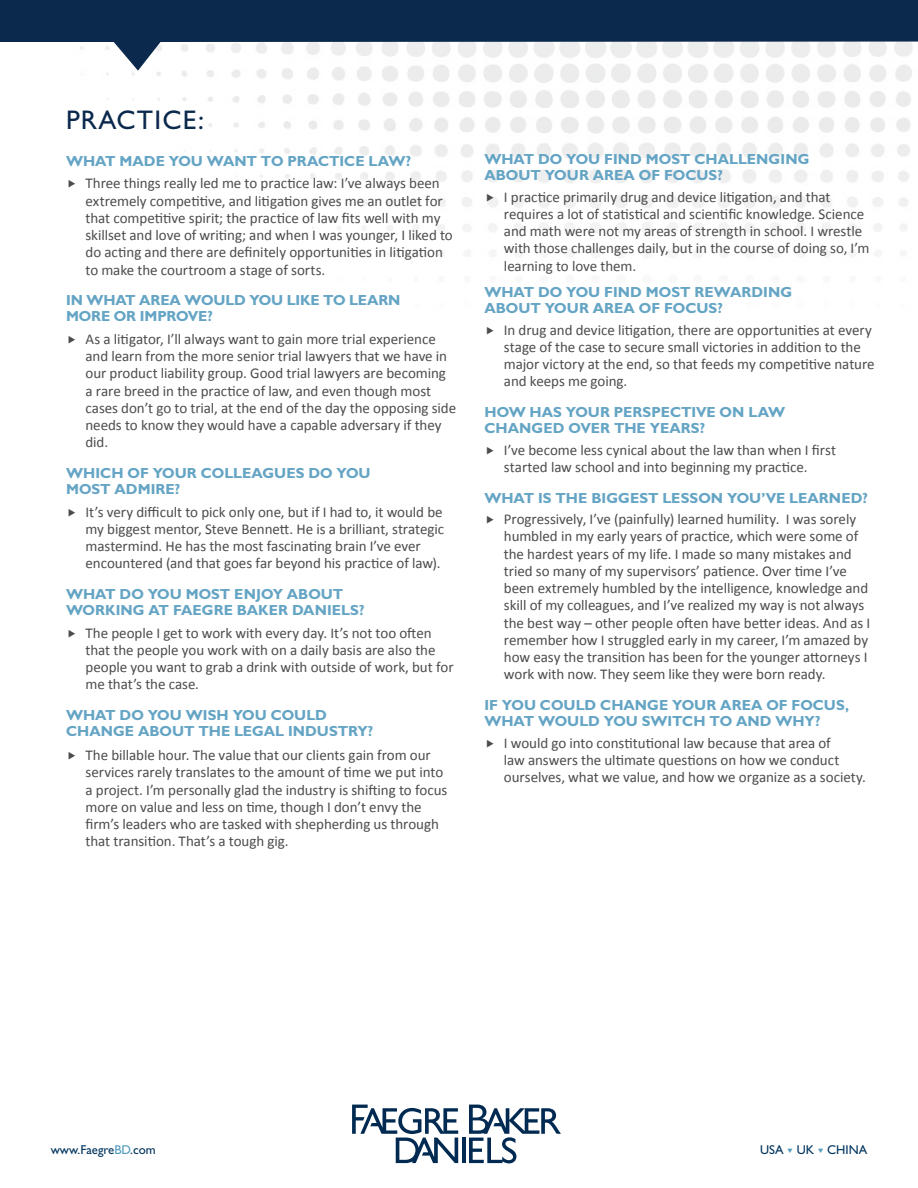
<style>
.page{position:relative;width:918px;height:1188px;background:#fff}
.page>*{position:absolute;margin:0;border:0;box-sizing:border-box;transform-origin:0 0}
.t1{font:500 27px "Gill Sans MT Std";letter-spacing:.045em;color:#0b294d}
.t2{font:15px/17.2px "Calibri";letter-spacing:-.005em;color:#4b4c4d}
.t3{font:700 14.7px/15.8px "Gill Sans MT Std";color:#64a4c4}
.t4{font:12.75px "Gill Sans";color:#00345e}
.s1{color:#529cbe}
</style>
<div class="page">
<svg style="left:0;top:0;width:918px;height:71px;fill:#0b294d"></svg>
<hr style="left:462px;top:1138px;width:3px;height:25px;background:#002a51">
<svg style="left:352px;top:1105px;width:106px;height:58px"></svg>
<svg style="left:469px;top:1105px;width:92px;height:58px"></svg>
<svg style="left:487px;top:196px;width:7px;height:5px"></svg>
<p class="t1" style="left:66px;top:104px;width:139px">PRACTICE:</p>
<p class="t3" style="left:66px;top:153px;width:347px">WHAT MADE YOU WANT TO PRACTICE LAW?</p>
<p class="t2" style="left:86px;top:175px;width:369px">Three things really led me to practice law: I’ve always been extremely competitive, and litigation gives me an outlet for that competitive spirit; the practice of law fits well with my skillset and love of writing; and when I was younger, I liked to do acting and there are definitely opportunities in litigation to make the courtroom a stage of sorts.</p>
<p class="t3" style="left:66px;top:292px;width:336px">IN WHAT AREA WOULD YOU LIKE TO LEARN<br>MORE OR IMPROVE?</p>
<p class="t2" style="left:86px;top:330px;width:372px">As a litigator, I’ll always want to gain more trial experience and learn from the more senior trial lawyers that we have in our product liability group. Good trial lawyers are becoming a rare breed in the practice of law, and even though most cases don’t go to trial, at the end of the day the opposing side needs to know they would have a capable adversary if they did.</p>
<p class="t3" style="left:66px;top:465px;width:306px">WHICH OF YOUR COLLEAGUES DO YOU<br>MOST ADMIRE?</p>
<p class="t2" style="left:86px;top:503px;width:360px">It’s very difficult to pick only one, but if I had to, it would be my biggest mentor, Steve Bennett. He is a brilliant, strategic mastermind. He has the most fascinating brain I’ve ever encountered (and that goes far beyond his practice of law).</p>
<p class="t3" style="left:66px;top:586px;width:300px">WHAT DO YOU MOST ENJOY ABOUT<br>WORKING AT FAEGRE BAKER DANIELS?</p>
<p class="t2" style="left:86px;top:624px;width:370px">The people I get to work with every day. It’s not too often that the people you work with on a daily basis are also the people you want to grab a drink with outside of work, but for me that’s the case.</p>
<p class="t3" style="left:66px;top:707px;width:309px">WHAT DO YOU WISH YOU COULD<br>CHANGE ABOUT THE LEGAL INDUSTRY?</p>
<p class="t2" style="left:86px;top:746px;width:363px">The billable hour. The value that our clients gain from our services rarely translates to the amount of time we put into a project. I’m personally glad the industry is shifting to focus more on value and less on time, though I don’t envy the firm’s leaders who are tasked with shepherding us through that transition. That’s a tough gig.</p>
<p class="t3" style="left:484px;top:151px;width:327px">WHAT DO YOU FIND MOST CHALLENGING<br>ABOUT YOUR AREA OF FOCUS?</p>
<p class="t2" style="left:504px;top:188px;width:367px">I practice primarily drug and device litigation, and that requires a lot of statistical and scientific knowledge. Science and math were not my areas of strength in school. I wrestle with those challenges daily, but in the course of doing so, I’m learning to love them.</p>
<p class="t3" style="left:484px;top:284px;width:309px">WHAT DO YOU FIND MOST REWARDING<br>ABOUT YOUR AREA OF FOCUS?</p>
<p class="t2" style="left:504px;top:321px;width:372px">In drug and device litigation, there are opportunities at every stage of the case to secure small victories in addition to the major victory at the end, so that feeds my competitive nature and keeps me going.</p>
<p class="t3" style="left:484px;top:404px;width:302px">HOW HAS YOUR PERSPECTIVE ON LAW<br>CHANGED OVER THE YEARS?</p>
<p class="t2" style="left:504px;top:441px;width:334px">I’ve become less cynical about the law than when I first started law school and into beginning my practice.</p>
<p class="t3" style="left:484px;top:489px;width:385px">WHAT IS THE BIGGEST LESSON YOU’VE LEARNED?</p>
<p class="t2" style="left:504px;top:511px;width:368px">Progressively, I’ve (painfully) learned humility. I was sorely humbled in my early years of practice, which were some of the hardest years of my life. I made so many mistakes and tried so many of my supervisors’ patience. Over time I’ve been extremely humbled by the intelligence, knowledge and skill of my colleagues, and I’ve realized my way is not always the best way – other people often have better ideas. And as I remember how I struggled early in my career, I’m amazed by how easy the transition has been for the younger attorneys I work with now. They seem like they were born ready.</p>
<p class="t3" style="left:484px;top:697px;width:366px">IF YOU COULD CHANGE YOUR AREA OF FOCUS,<br>WHAT WOULD YOU SWITCH TO AND WHY?</p>
<p class="t2" style="left:504px;top:734px;width:364px">I would go into constitutional law because that area of<br>law answers the ultimate questions on how we conduct ourselves, what we value, and how we organize as a society.</p>
<p class="t4" style="left:51px;top:1143px;width:106px">www.Faegre<span class="s1">BD</span>.com</p>
<p class="t4" style="left:760px;top:1143px;width:109px">USA <span class="s1">❑</span> UK <span class="s1">❑</span> CHINA</p>
</div>
